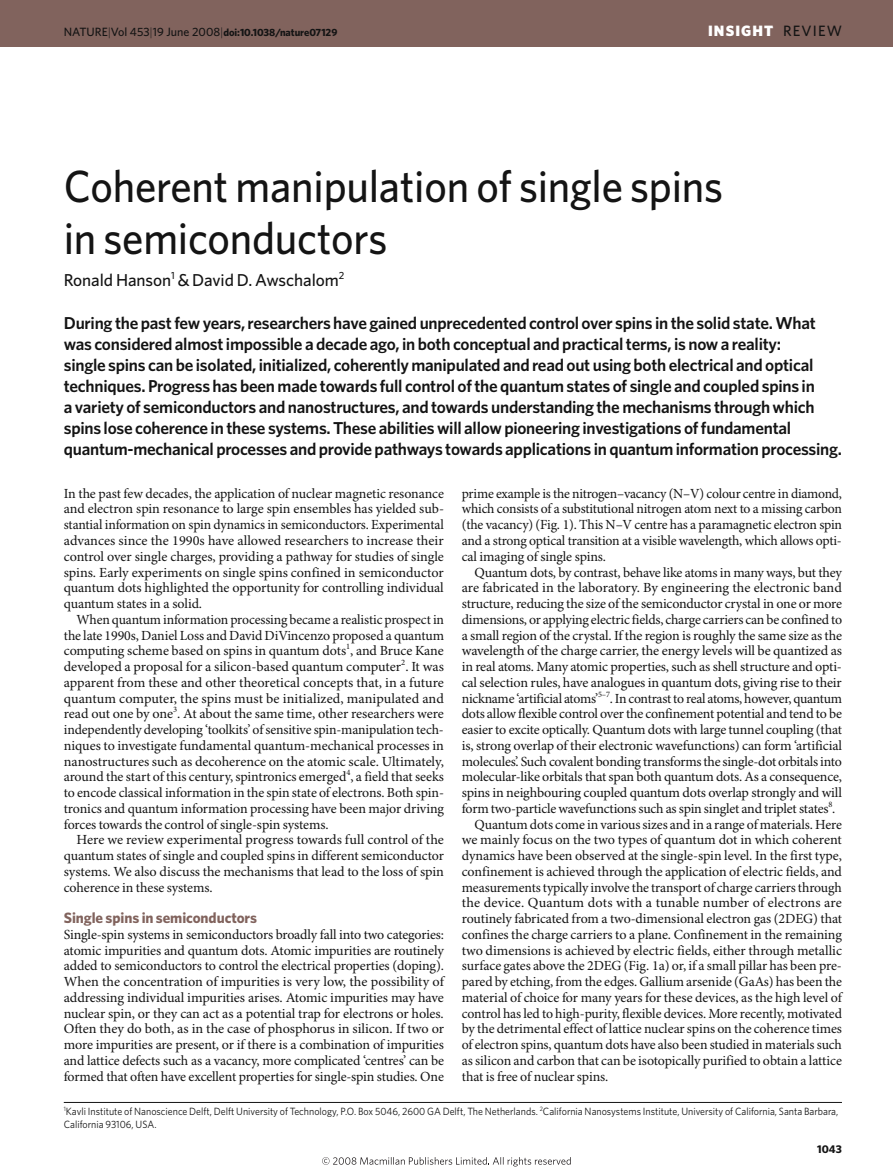
<style>
.page{position:relative;width:893px;height:1174px;background:#fff}
.page>*{position:absolute;margin:0;border:0;box-sizing:border-box;transform-origin:0 0}
.t1{font:500 45px/52.5px "Whitney";letter-spacing:-.005em;color:#141414;scale:.95 1}
.t2{font:600 17.25px/21px "Whitney";letter-spacing:-.015em;color:#141414}
.t3{font:500 17.25px "Whitney";letter-spacing:-.005em;color:#141414}
.t4{font:700 15px "Whitney";letter-spacing:-.005em;color:#81635d}
.t5{font:900 15px "Whitney";letter-spacing:.075em;color:#fff}
.t6{font:13.95px/15.8px "Minion Pro";letter-spacing:-.01em;color:#141414;text-align:justify}
.t7{font:13.95px "Minion Pro";letter-spacing:.015em;color:#141414}
.t8{font:700 11.25px "Whitney";color:#141414}
.t9{font:10.5px/12.8px "Whitney";color:#141414;scale:.95 1}
.t10{font:700 10.5px "Whitney";letter-spacing:-.005em;color:#141414}
.s1{font-weight:500;font-size:12px}
.s2{font-weight:300;font-size:12px}
.s3{font-weight:500;color:#141414}
</style>
<div class="page">
<hr style="left:64px;top:1102px;width:778px;height:1px;background:#141414">
<div style="left:0;top:0;width:893px;height:47px;background:#81635d"></div>
<svg style="left:322px;top:1157px;width:249px;height:9px"></svg>
<p class="t10" style="left:64px;top:29px;width:275px"><span class="s1">NATURE</span><span class="s2">|</span><span class="s1">Vol 453</span><span class="s2">|</span><span class="s1">19 June 2008</span><span class="s2">|</span>doi:10.1038/nature07129</p>
<p class="t5" style="left:708px;top:25px;width:135px">INSIGHT <span class="s3">REVIEW</span></p>
<h1 class="t1" style="left:64px;top:163px;width:695px">Coherent manipulation of single spins in semiconductors</h1>
<p class="t3" style="left:64px;top:274px;width:282px">Ronald Hanson<sup>1</sup> &amp; David D. Awschalom<sup>2</sup></p>
<p class="t2" style="left:64px;top:313px;width:780px">During the past few years, researchers have gained unprecedented control over spins in the solid state. What was considered almost impossible a decade ago, in both conceptual and practical terms, is now a reality:<br>single spins can be isolated, initialized, coherently manipulated and read out using both electrical and optical techniques. Progress has been made towards full control of the quantum states of single and coupled spins in<br>a variety of semiconductors and nanostructures, and towards understanding the mechanisms through which spins lose coherence in these systems.These abilities will allow pioneering investigations of fundamental quantum-mechanical processes and provide pathways towards applications in quantum information processing.</p>
<p class="t6" style="left:64px;top:486px;width:382px">In the past few decades, the application of nuclear magnetic resonance and electron spin resonance to large spin ensembles has yielded sub&shy;stantial information on spin dynamics in semiconductors. Experimental advances since the 1990s have allowed researchers to increase their control over single charges, providing a pathway for studies of single spins. Early experiments on single spins confined in semiconductor quan tum dots highlighted the opportunity for controlling individual quantum states in a solid.</p>
<p class="t6" style="left:64px;top:612px;width:382px;text-indent:13px">When quantum information processing became a realistic prospect in the late 1990s, Daniel Loss and David DiVincenzo proposed a quantum computing scheme based on spins in quantum dots<sup>1</sup>, and Bruce Kane developed a proposal for a silicon-based quantum computer<sup>2</sup>. It was apparent from these and other theoretical concepts that, in a future quantum computer, the spins must be initialized, manipulated and read out one by one<sup>3</sup>. At about the same time, other researchers were independently developing ‘toolkits’ of sensitive spin-manipulation tech&shy;niques to investigate fundamental quantum-mechanical processes in nanostructures such as decoherence on the atomic scale. Ultimately, around the start of this century, spintronics emerged<sup>4</sup>, a field that seeks to encode classical information in the spin state of electrons. Both spin&shy;tronics and quantum information processing have been major driving forces towards the control of single-spin systems.</p>
<p class="t6" style="left:64px;top:833px;width:382px;text-indent:13px">Here we review experimental progress towards full control of the quantum states of single and coupled spins in different semiconductor systems. We also discuss the mechanisms that lead to the loss of spin coherence in these systems.</p>
<p class="t4" style="left:64px;top:912px;width:195px">Single spins in semiconductors</p>
<p class="t6" style="left:64px;top:927px;width:382px">Single-spin systems in semiconductors broadly fall into two categories: atomic impurities and quantum dots. Atomic impurities are routinely added to semiconductors to control the electrical properties (doping).<br>When the concentration of impurities is very low, the possibility of addressing individual impurities arises. Atomic impurities may have nuclear spin, or they can act as a potential trap for electrons or holes.<br>Often they do both, as in the case of phosphorus in silicon. If two or more impurities are present, or if there is a combination of impurities and lattice defects such as a vacancy, more complicated ‘centres’ can be formed that often have excellent properties for single-spin studies. One</p>
<p class="t6" style="left:462px;top:486px;width:382px">prime example is the nitrogen–vacancy (N–V) colour centre in diamond, which consists of a substitutional nitrogen atom next to a missing carbon (the vacancy) (Fig. 1). This N–V centre has a paramagnetic electron spin and a strong optical transition at a visible wavelength, which allows opti&shy;cal imaging of single spins.</p>
<p class="t6" style="left:475px;top:565px;width:369px">Quantum dots, by contrast, behave like atoms in many ways, but they</p>
<p class="t6" style="left:462px;top:581px;width:382px">are fabricated in the laboratory. By engineering the electronic band</p>
<p class="t6" style="left:462px;top:597px;width:382px">structure, reducing the size of the semiconductor crystal in one or more</p>
<p class="t6" style="left:462px;top:612px;width:382px">dimensions, or applying electric fields, charge carriers can be confined to</p>
<p class="t6" style="left:462px;top:628px;width:382px">a small region of the crystal. If the region is roughly the same size as the</p>
<p class="t6" style="left:462px;top:644px;width:382px">wavelength of the charge carrier, the energy levels will be quantized as</p>
<p class="t6" style="left:462px;top:660px;width:382px">in real atoms. Many atomic properties, such as shell structure and opti-</p>
<p class="t6" style="left:462px;top:675px;width:382px">cal selection rules, have analogues in quantum dots, giving rise to their</p>
<p class="t6" style="left:462px;top:691px;width:382px">nickname ‘artificial atoms’<sup>5–7</sup>. In contrast to real atoms, however, quantum</p>
<p class="t6" style="left:462px;top:707px;width:382px">dots allow flexible control over the confinement potential and tend to be</p>
<p class="t6" style="left:462px;top:723px;width:382px">easier to excite optically. Quantum dots with large tunnel coupling (that</p>
<p class="t6" style="left:462px;top:738px;width:382px">is, strong overlap of their electronic wavefunctions) can form ‘artificial</p>
<p class="t6" style="left:462px;top:754px;width:382px">molecules’. Such covalent bonding transforms the single-dot orbitals into</p>
<p class="t6" style="left:462px;top:770px;width:382px">molecular-like orbitals that span both quantum dots. As a consequence,</p>
<p class="t6" style="left:462px;top:786px;width:382px">spins in neighbouring coupled quantum dots overlap strongly and will</p>
<p class="t6" style="left:462px;top:801px;width:375px">form two-particle wavefunctions such as spin singlet and triplet states<sup>8</sup>.</p>
<p class="t6" style="left:475px;top:817px;width:369px">Quantum dots come in various sizes and in a range of materials. Here</p>
<p class="t6" style="left:462px;top:833px;width:382px">we mainly focus on the two types of quantum dot in which coherent</p>
<p class="t6" style="left:462px;top:849px;width:382px">dynamics have been observed at the single-spin level. In the first type,</p>
<p class="t6" style="left:462px;top:864px;width:382px">confinement is achieved through the application of electric fields, and</p>
<p class="t6" style="left:462px;top:880px;width:382px">measurements typically involve the transport of charge carriers through</p>
<p class="t7" style="left:462px;top:897px;width:382px">the device. Quantum dots with a tunable number of electrons are</p>
<p class="t6" style="left:462px;top:912px;width:382px">routinely fabricated from a two-dimensional electron gas (2DEG) that</p>
<p class="t6" style="left:462px;top:927px;width:382px">confines the charge carriers to a plane. Confinement in the remaining</p>
<p class="t6" style="left:462px;top:943px;width:382px">two dimensions is achieved by electric fields, either through metallic</p>
<p class="t6" style="left:462px;top:959px;width:382px">surface gates above the 2DEG (Fig. 1a) or, if a small pillar has been pre-</p>
<p class="t6" style="left:462px;top:975px;width:382px">pared by etching, from the edges. Gallium arsenide (GaAs) has been the</p>
<p class="t6" style="left:462px;top:990px;width:382px">material of choice for many years for these devices, as the high level of</p>
<p class="t6" style="left:462px;top:1006px;width:382px">control has led to high-purity, flexible devices. More recently, motivated</p>
<p class="t6" style="left:462px;top:1022px;width:382px">by the detrimental effect of lattice nuclear spins on the coherence times</p>
<p class="t6" style="left:462px;top:1038px;width:382px">of electron spins, quantum dots have also been studied in materials such</p>
<p class="t6" style="left:462px;top:1053px;width:382px">as silicon and carbon that can be isotopically purified to obtain a lattice</p>
<p class="t6" style="left:462px;top:1069px;width:148px">that is free of nuclear spins.</p>
<p class="t9" style="left:64px;top:1106px;width:817px"><sup>1</sup>Kavli Institute of Nanoscience Delft, Delft University of Technology, P.O. Box 5046, 2600 GA Delft, The Netherlands. <sup>2</sup>California Nanosystems Institute, University of California, Santa Barbara,<br>California 93106, USA.</p>
<p class="t8" style="left:817px;top:1144px;width:26px">1043</p>
</div>
